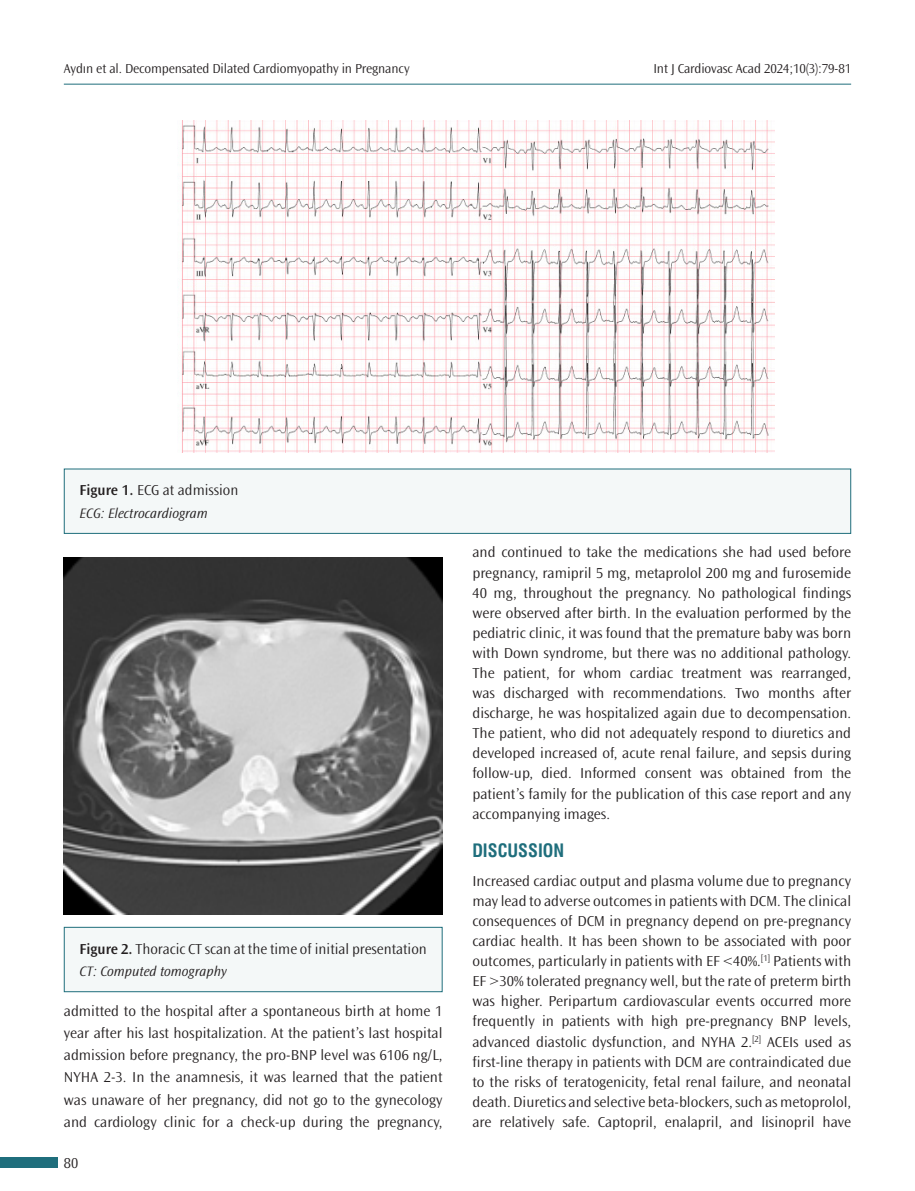
<style>
.page{position:relative;width:915px;height:1191px;background:#fff}
.page>*{position:absolute;margin:0;border:0;box-sizing:border-box;transform-origin:0 0}
.ARA_BASLIK{font:18px "Swiss Condensed Bold Tr";color:#1f6e7c}
.YAZI{font:300 15px/20.1px "Ocean Sans Std";color:#231f20;text-align:justify}
.RESİM-ALTI{font:300 15px "Ocean Sans Std";color:#231f20}
.RESİM-ALTI-2{font:italic 300 14.25px "Ocean Sans Std";color:#231f20}
.t1{font:300 13.5px "Ocean Sans Std";letter-spacing:-.01em;color:#231f20}
.s1{font-weight:600}
</style>
<div class="page">
<div style="left:0;top:1157px;width:57px;height:11px;background:#1f6e7c"></div>
<hr style="left:64px;top:84px;width:786px;height:1px;background:#1f6e7c">
<div style="left:64px;top:469px;width:786px;height:64px;background:#f4f8f8"></div>
<div style="left:64px;top:468px;width:786px;height:66px;border:1px solid #1f6e7c"></div>
<img style="left:182px;top:120px;width:591px;height:332px">
<div style="left:64px;top:927px;width:378px;height:64px;background:#f4f8f8"></div>
<div style="left:64px;top:927px;width:378px;height:65px;border:1px solid #1f6e7c"></div>
<img style="left:64px;top:557px;width:378px;height:357px">
<p class="t1" style="left:64px;top:61px;width:347px">Aydın et al. Decompensated Dilated Cardiomyopathy in Pregnancy</p>
<p class="t1" style="left:653px;top:61px;width:199px">Int J Cardiovasc Acad 2024;10(3):79-81</p>
<p class="RESİM-ALTI" style="left:80px;top:482px;width:160px"><span class="s1">Figure 1.</span> ECG at admission</p>
<p class="RESİM-ALTI-2" style="left:80px;top:505px;width:130px">ECG: Electrocardiogram</p>
<p class="RESİM-ALTI" style="left:80px;top:940px;width:348px"><span class="s1">Figure 2.</span> Thoracic CT scan at the time of initial presentation</p>
<p class="RESİM-ALTI-2" style="left:80px;top:964px;width:149px">CT: Computed tomography</p>
<p class="YAZI" style="left:64px;top:1000px;width:380px;line-height:22.2px">admitted to the hospital after a spontaneous birth at home 1 year after his last hospitalization. At the patient’s last hospital admission before pregnancy, the pro-BNP level was 6106 ng/L, NYHA 2-3. In the anamnesis, it was learned that the patient was unaware of her pregnancy, did not go to the gynecology and cardiology clinic for a check-up during the pregnancy,</p>
<p class="YAZI" style="left:64px;top:1153px;width:16px">80</p>
<p class="YAZI" style="left:472px;top:542px;width:380px">and continued to take the medications she had used before pregnancy, ramipril 5 mg, metaprolol 200 mg and furosemide 40 mg, throughout the pregnancy. No pathological findings were observed after birth. In the evaluation performed by the pediatric clinic, it was found that the premature baby was born with Down syndrome, but there was no additional pathology.<br>The patient, for whom cardiac treatment was rearranged, was discharged with recommendations. Two months after discharge, he was hospitalized again due to decompensation.<br>The patient, who did not adequately respond to diuretics and developed increased of, acute renal failure, and sepsis during follow-up, died. Informed consent was obtained from the patient’s family for the publication of this case report and any accompanying images.</p>
<p class="ARA_BASLIK" style="left:472px;top:840px;width:93px">DISCUSSION</p>
<p class="YAZI" style="left:472px;top:871px;width:380px">Increased cardiac output and plasma volume due to pregnancy may lead to adverse outcomes in patients with DCM. The clinical consequences of DCM in pregnancy depend on pre-pregnancy cardiac health. It has been shown to be associated with poor outcomes, particularly in patients with EF &lt;40%.<sup>[1]</sup> Patients with EF &gt;30% tolerated pregnancy well, but the rate of preterm birth was higher. Peripartum cardiovascular events occurred more frequently in patients with high pre-pregnancy BNP levels, advanced diastolic dysfunction, and NYHA 2.<sup>[2]</sup> ACEIs used as first-line therapy in patients with DCM are contraindicated due to the risks of teratogenicity, fetal renal failure, and neonatal death. Diuretics and selective beta-blockers, such as metoprolol, are relatively safe. Captopril, enalapril, and lisinopril have</p>
</div>
